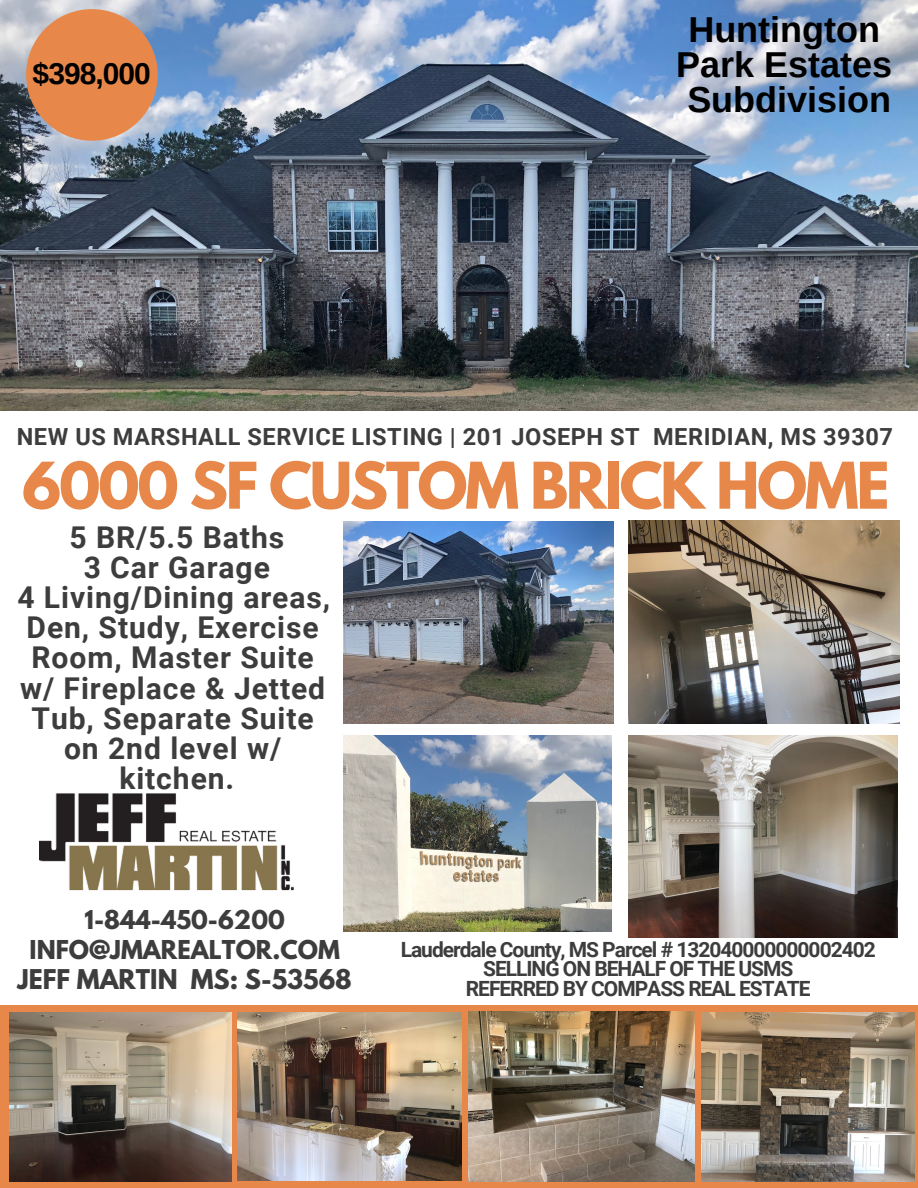
<style>
.page{position:relative;width:918px;height:1188px;background:#fff}
.page>*{position:absolute;margin:0;border:0;box-sizing:border-box;transform-origin:0 0}
.t1{font:700 57px "League Spartan";letter-spacing:-.04em;color:#e7884a}
.t2{font:700 36px/34.8px "Arimo";color:#000;text-align:center}
.t3{font:700 30px/30px "Roboto";letter-spacing:.03em;color:#3d3d3d;text-align:center}
.t4{font:700 30px "Arimo";letter-spacing:-.03em;color:#000}
.t5{font:700 24.15px "League Spartan";color:#3d3d3d}
.t6{font:700 23.55px "Roboto";letter-spacing:.025em;color:#3d3d3d}
.t7{font:700 23.1px/29.7px "League Spartan";color:#3d3d3d;text-align:center}
.t8{font:700 21px/19.5px "Roboto";letter-spacing:-.05em;color:#3d3d3d;text-align:center}
</style>
<div class="page">
<div style="left:0;top:1005px;width:918px;height:183px;background:#e7884a"></div>
<img style="left:0;top:0;width:918px;height:411px">
<img style="left:344px;top:521px;width:270px;height:203px">
<img style="left:628px;top:521px;width:271px;height:202px">
<img style="left:628px;top:736px;width:269px;height:201px">
<img style="left:344px;top:736px;width:268px;height:196px">
<svg style="left:26px;top:9px;width:132px;height:132px;background:#d79064"></svg>
<img style="left:39px;top:793px;width:255px;height:98px">
<img style="left:238px;top:1013px;width:224px;height:168px">
<img style="left:468px;top:1011px;width:226px;height:170px">
<img style="left:701px;top:1012px;width:213px;height:169px">
<img style="left:9px;top:1013px;width:223px;height:169px">
<p class="t4" style="left:33px;top:57px;width:120px">$398,000</p>
<p class="t2" style="left:676px;top:12px;width:217px">Huntington<br>Park Estates<br>Subdivision</p>
<p class="t6" style="left:17px;top:423px;width:878px">NEW US MARSHALL SERVICE LISTING | 201 JOSEPH ST MERIDIAN, MS 39307</p>
<h1 class="t1" style="left:22px;top:457px;width:869px">6000 SF CUSTOM BRICK HOME</h1>
<p class="t3" style="left:17px;top:523px;width:314px">5 BR/5.5 Baths<br>3 Car Garage<br>4 Living/Dining areas,<br>Den, Study, Exercise<br>Room, Master Suite w/ Fireplace &amp; Jetted<br>Tub, Separate Suite on 2nd level w/ kitchen.</p>
<p class="t7" style="left:30px;top:908px;width:312px">1-844-450-6200<br>INFO@JMAREALTOR.COM</p>
<p class="t5" style="left:18px;top:967px;width:336px">JEFF MARTIN MS: S-53568</p>
<p class="t8" style="left:401px;top:940px;width:477px">Lauderdale County, MS Parcel # 132040000000002402<br>SELLING ON BEHALF OF THE USMS<br>REFERRED BY COMPASS REAL ESTATE</p>
</div>
